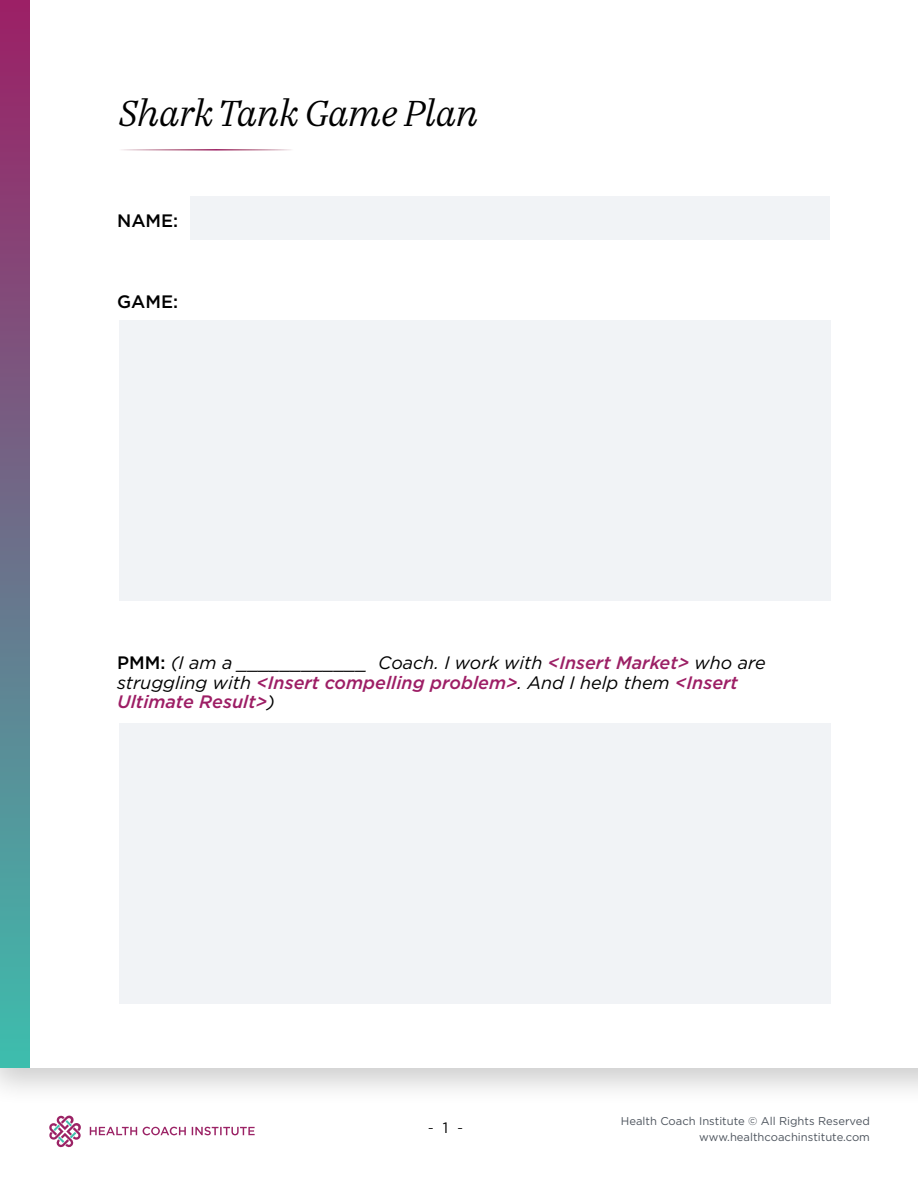
<style>
.page{position:relative;width:918px;height:1188px;background:#fff}
.page>*{position:absolute;margin:0;border:0;box-sizing:border-box;transform-origin:0 0}
.t1{font:italic 300 36px "Casus Pro";letter-spacing:-.02em;color:#000}
.t2{font:italic 18px/19.5px "Gotham";color:#000}
.t3{font:500 18px "Gotham";color:#000}
.t4{font:300 15px "Gotham";color:#000}
.t5{font:11.25px/16.5px "Gotham";color:#4d545d;text-align:right}
.s1{font-weight:500;font-style:normal}
.s2{font-weight:500;color:#9c2166}
.s3{font-weight:500;color:#9d1e65}
.s4{font-weight:400}
</style>
<div class="page">
<div style="left:0;top:0;width:918px;height:1107px;background:#000;opacity:.2"></div>
<div style="left:0;top:0;width:918px;height:1068px;background:#fff"></div>
<div style="left:0;top:0;width:29px;height:1068px;background:linear-gradient(to bottom,#9d1f65,#3dbdad)"></div>
<svg style="left:90px;top:1127px;width:165px;height:8px"></svg>
<svg style="left:49px;top:1115px;width:32px;height:32px"></svg>
<div style="left:191px;top:196px;width:639px;height:43px;background:#f1f3f6"></div>
<div style="left:119px;top:320px;width:712px;height:281px;background:#f1f3f6"></div>
<div style="left:119px;top:723px;width:712px;height:281px;background:#f1f3f6"></div>
<h1 class="t1" style="left:119px;top:90px;width:361px">Shark Tank Game Plan</h1>
<p class="t3" style="left:117px;top:209px;width:63px">NAME:</p>
<p class="t3" style="left:117px;top:290px;width:63px">GAME:</p>
<p class="t2" style="left:117px;top:653px;width:650px"><span class="s1">PMM:</span> (I am a ____________ Coach. I work with <span class="s2">&lt;Insert Market&gt;</span> who are struggling with <span class="s3">&lt;Insert compelling problem&gt;</span>. And I help them <span class="s3">&lt;Insert<br>Ultimate Result&gt;</span>)</p>
<p class="t4" style="left:428px;top:1119px;width:37px">- <span class="s4">1</span> -</p>
<p class="t5" style="left:621px;top:1112px;width:251px">Health Coach Institute © All Rights Reserved www.healthcoachinstitute.com</p>
</div>
